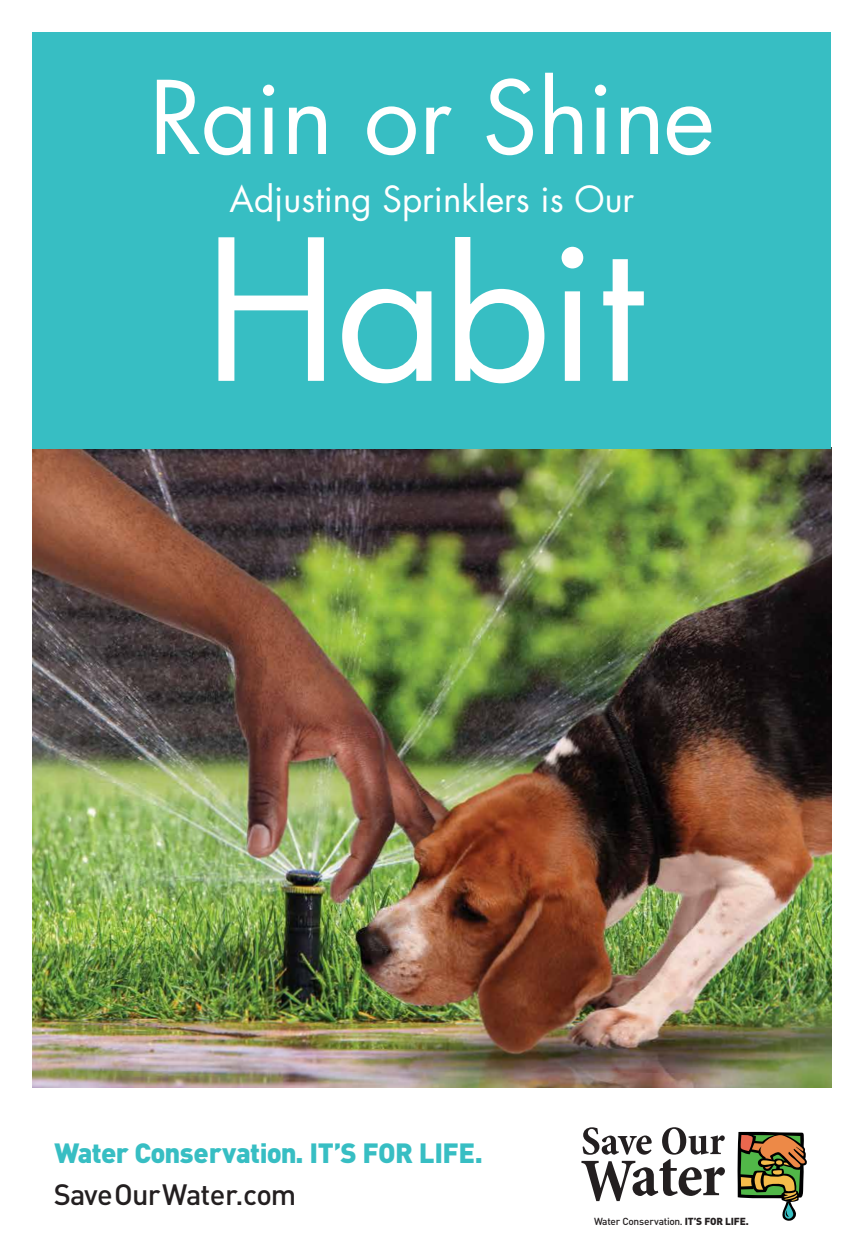
<style>
.page{position:relative;width:864px;height:1260px;background:#fff}
.page>*{position:absolute;margin:0;border:0;box-sizing:border-box;transform-origin:0 0}
.t1{font:190.4px "Futura Std";letter-spacing:-.02em;color:#fff}
.t2{font:98.5px "Futura Std";letter-spacing:-.01em;color:#fff}
.t3{font:35px "Futura Std";color:#fff}
.t4{font:500 29.1px "DIN";letter-spacing:-.03em;color:#231f20}
.t5{font:900 27.5px "DIN";letter-spacing:-.02em;color:#37bec3}
.t6{font:500 10.1px "DIN";letter-spacing:-.03em;color:#231f20}
.s1{font-weight:900}
</style>
<div class="page">
<img style="left:33px;top:449px;width:798px;height:639px">
<div style="left:33px;top:33px;width:798px;height:416px;background:#37bec3"></div>
<svg style="left:581px;top:1127px;width:144px;height:74px"></svg>
<svg style="left:738px;top:1132px;width:69px;height:89px"></svg>
<h2 class="t2" style="left:149px;top:55px;width:567px">Rain or Shine</h2>
<h3 class="t3" style="left:230px;top:177px;width:406px">Adjusting Sprinklers is Our</h3>
<h1 class="t1" style="left:203px;top:189px;width:441px">Habit</h1>
<h3 class="t5" style="left:55px;top:1134px;width:430px">Water Conservation. IT’S FOR LIFE.</h3>
<h3 class="t4" style="left:54px;top:1175px;width:244px">SaveOurWater.com</h3>
<p class="t6" style="left:594px;top:1215px;width:156px">Water Conservation. <span class="s1">IT’S FOR LIFE.</span></p>
</div>
